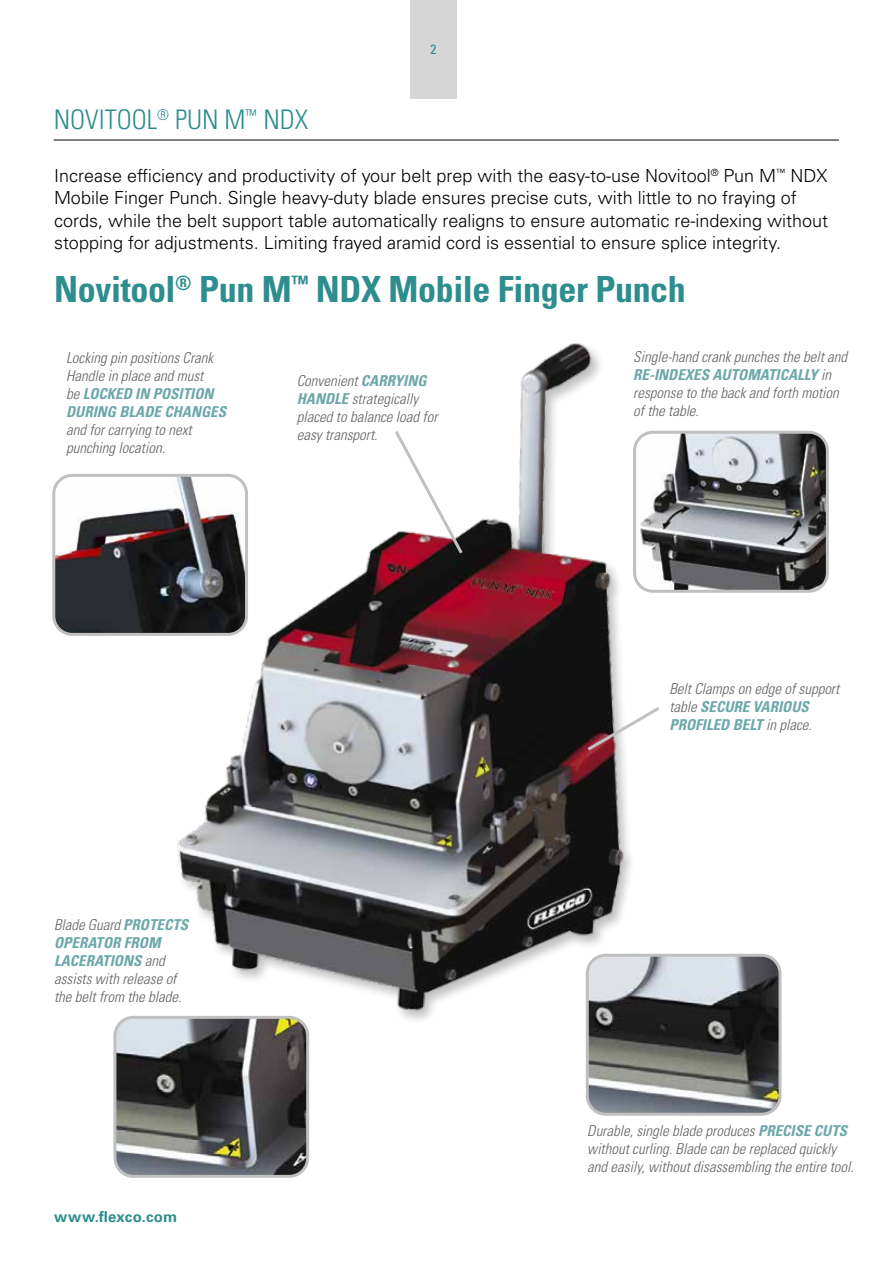
<style>
.page{position:relative;width:893px;height:1263px;background:#fff}
.page>*{position:absolute;margin:0;border:0;box-sizing:border-box;transform-origin:0 0}
.t1{font:700 condensed 36px "Univers LT Std";letter-spacing:-.01em;color:#2e8d8e}
.t2{font:300 condensed 27px "Univers LT Std";color:#2e8d8e}
.t3{font:300 18px/22.5px "Univers LT Std";color:#000}
.t4{font:italic 300 condensed 15px/18px "Univers LT Std";color:#636363}
.t5{font:700 15px "Univers LT Std";letter-spacing:.02em;color:#2e8d8e}
.t6{font:condensed 13.5px "Univers LT Std";color:#2e8d8e}
.s1{font-weight:700;color:#6ca7aa}
</style>
<div class="page">
<div style="left:410px;top:0;width:47px;height:99px;background:#d6d6d6"></div>
<hr style="left:54px;top:140px;width:785px;height:1px;background:#000">
<img style="left:160px;top:343px;width:499px;height:680px">
<img style="left:635px;top:432px;width:190px;height:159px">
<div style="left:633px;top:431px;width:196px;height:162px;border:3px solid #c0c0c0;border-radius:18px"></div>
<img style="left:587px;top:955px;width:193px;height:157px">
<div style="left:586px;top:954px;width:195px;height:162px;border:3px solid #c0c0c0;border-radius:18px"></div>
<img style="left:56px;top:475px;width:191px;height:159px">
<div style="left:52px;top:474px;width:196px;height:162px;border:3px solid #c0c0c0;border-radius:18px"></div>
<img style="left:117px;top:1017px;width:191px;height:157px">
<div style="left:113px;top:1016px;width:196px;height:162px;border:3px solid #c0c0c0;border-radius:18px"></div>
<svg style="left:584px;top:704px;width:75px;height:49px"></svg>
<svg style="left:392px;top:428px;width:73px;height:129px"></svg>
<h2 class="t2" style="left:54px;top:103px;width:256px">NOVITOOL<sup>®</sup> PUN M<sup>™</sup> NDX</h2>
<p class="t6" style="left:430px;top:41px;width:7px">2</p>
<p class="t3" style="left:54px;top:164px;width:776px">Increase efficiency and productivity of your belt prep with the easy-to-use Novitool<sup>®</sup> Pun M<sup>™</sup> NDX Mobile Finger Punch. Single heavy-duty blade ensures precise cuts, with little to no fraying of cords, while the belt support table automatically realigns to ensure automatic re-indexing without stopping for adjustments. Limiting frayed aramid cord is essential to ensure splice integrity.</p>
<h1 class="t1" style="left:54px;top:267px;width:633px">Novitool<sup>®</sup> Pun M<sup>™</sup> NDX Mobile Finger Punch</h1>
<p class="t4" style="left:66px;top:348px;width:162px">Locking pin positions Crank<br>Handle in place and must<br>be <span class="s1">LOCKED IN POSITION<br>DURING BLADE CHANGES</span></p>
<p class="t4" style="left:66px;top:420px;width:127px">and for carrying to next punching location.</p>
<p class="t4" style="left:297px;top:372px;width:142px">Convenient <span class="s1">CARRYING<br>HANDLE</span> strategically placed to balance load for easy transport.</p>
<p class="t4" style="left:54px;top:916px;width:136px">Blade Guard <span class="s1">PROTECTS<br>OPERATOR FROM<br>LACERATIONS</span> and assists with release of the belt from the blade.</p>
<p class="t5" style="left:54px;top:1207px;width:125px">www.flexco.com</p>
<p class="t4" style="left:633px;top:348px;width:216px">Single-hand crank punches the belt and<br><span class="s1">RE-INDEXES AUTOMATICALLY</span> in response to the back and forth motion of the table.</p>
<p class="t4" style="left:669px;top:680px;width:171px">Belt Clamps on edge of support table <span class="s1">SECURE VARIOUS<br>PROFILED BELT</span> in place.</p>
<p class="t4" style="left:587px;top:1122px;width:268px">Durable, single blade produces <span class="s1">PRECISE CUTS </span>without curling. Blade can be replaced quickly and easily, without disassembling the entire tool.</p>
</div>
